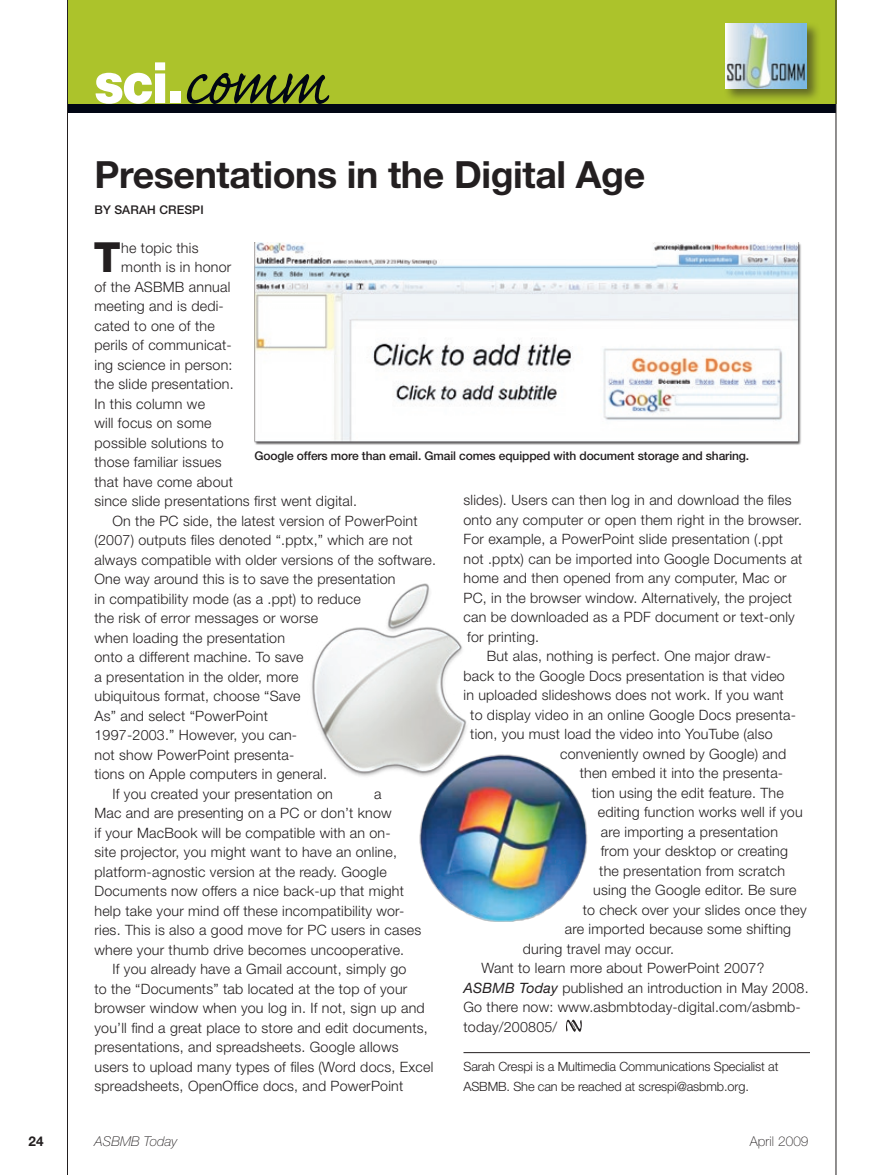
<style>
.page{position:relative;width:891px;height:1175px;background:#fff}
.page>*{position:absolute;margin:0;border:0;box-sizing:border-box;transform-origin:0 0}
.t1{font:900 57px "Helvetica Neue LT Std";color:#fff;scale:.9 1}
.t2{font:800 41.55px "Helvetica Neue LT Std";color:#231f20}
.t3{font:700 37.5px "Helvetica Neue LT Std";letter-spacing:-.01em;color:#231f20}
.t4{font:300 14.25px/19.5px "Helvetica Neue LT Std";letter-spacing:.015em;color:#231f20}
.t5{font:italic 100 13.5px "Helvetica Neue LT Std";letter-spacing:.01em;color:#231f20}
.t6{font:100 13.5px "Helvetica Neue LT Std";letter-spacing:.01em;color:#231f20}
.t7{font:700 13.5px "Helvetica Neue LT Std";color:#231f20}
.t8{font:300 12.75px/19.5px "Helvetica Neue LT Std";letter-spacing:-.01em;color:#231f20}
.t9{font:500 12px "Helvetica Neue LT Std";letter-spacing:-.01em;color:#231f20}
.t10{font:500 12px "Helvetica Neue LT Std";letter-spacing:.01em;color:#231f20}
.s1{font-family:"Caflisch Script Pro";font-weight:400;font-size:82.5px;color:#010614}
.s2{font-weight:400;font-style:italic}
</style>
<div class="page">
<div style="left:68px;top:0;width:768px;height:112px;background:#010614"></div>
<div style="left:67px;top:0;width:769px;height:103px;background:#acc32b"></div>
<div style="left:723px;top:21px;width:98px;height:81px;background:#231f20;opacity:.55"></div>
<img style="left:726px;top:23px;width:81px;height:65px">
<hr style="left:67px;top:0;width:1px;height:1174px;background:#231f20">
<hr style="left:836px;top:0;width:1px;height:1174px;background:#231f20">
<hr style="left:464px;top:1052px;width:346px;height:1px;background:#231f20">
<svg style="left:566px;top:1019px;width:16px;height:13px"></svg>
<img style="left:254px;top:243px;width:547px;height:202px">
<img style="left:311px;top:583px;width:156px;height:193px">
<img style="left:411px;top:746px;width:177px;height:176px">
<h1 class="t1" style="left:94px;top:49px;width:263px">sci.<span class="s1">comm</span></h1>
<h3 class="t3" style="left:94px;top:152px;width:552px">Presentations in the Digital Age</h3>
<p class="t10" style="left:94px;top:202px;width:111px">BY SARAH CRESPI</p>
<h2 class="t2" style="left:94px;top:233px;width:28px">T</h2>
<p class="t4" style="left:121px;top:238px;width:79px">he topic this</p>
<p class="t4" style="left:121px;top:257px;width:112px">month is in honor</p>
<p class="t4" style="left:94px;top:277px;width:137px">of the ASBMB annual</p>
<p class="t4" style="left:94px;top:296px;width:131px">meeting and is dedi-</p>
<p class="t4" style="left:94px;top:316px;width:122px">cated to one of the</p>
<p class="t4" style="left:94px;top:335px;width:139px">perils of communicat-</p>
<p class="t4" style="left:94px;top:355px;width:140px">ing science in person:</p>
<p class="t4" style="left:94px;top:374px;width:141px">the slide presentation.</p>
<p class="t4" style="left:94px;top:394px;width:112px">In this column we</p>
<p class="t4" style="left:94px;top:413px;width:119px">will focus on some</p>
<p class="t4" style="left:94px;top:433px;width:131px">possible solutions to</p>
<p class="t4" style="left:94px;top:452px;width:129px">those familiar issues</p>
<p class="t4" style="left:94px;top:472px;width:140px">that have come about</p>
<p class="t4" style="left:94px;top:491px;width:264px">since slide presentations first went digital.</p>
<p class="t4" style="left:112px;top:511px;width:307px">On the PC side, the latest version of PowerPoint</p>
<p class="t4" style="left:94px;top:530px;width:320px">(2007) outputs files denoted “.pptx,” which are not</p>
<p class="t4" style="left:94px;top:550px;width:343px">always compatible with older versions of the software.</p>
<p class="t4" style="left:94px;top:569px;width:302px">One way around this is to save the presentation</p>
<p class="t4" style="left:94px;top:589px;width:268px">in compatibility mode (as a .ppt) to reduce</p>
<p class="t4" style="left:94px;top:608px;width:225px">the risk of error messages or worse</p>
<p class="t4" style="left:94px;top:627px;width:192px">when loading the presentation</p>
<p class="t4" style="left:94px;top:647px;width:211px">onto a different machine. To save</p>
<p class="t4" style="left:94px;top:666px;width:206px">a presentation in the older, more</p>
<p class="t4" style="left:94px;top:686px;width:208px">ubiquitous format, choose “Save</p>
<p class="t4" style="left:94px;top:705px;width:175px">As” and select “PowerPoint</p>
<p class="t4" style="left:94px;top:725px;width:204px">1997-2003.” However, you can-</p>
<p class="t4" style="left:94px;top:744px;width:201px">not show PowerPoint presenta-</p>
<p class="t4" style="left:94px;top:764px;width:234px">tions on Apple computers in general.</p>
<p class="t4" style="left:112px;top:783px;width:222px">If you created your presentation on</p>
<p class="t9" style="left:254px;top:449px;width:496px">Google offers more than email. Gmail comes equipped with document storage and sharing.</p>
<p class="t4" style="left:464px;top:490px;width:330px">slides). Users can then log in and download the files</p>
<p class="t4" style="left:464px;top:509px;width:340px">onto any computer or open them right in the browser.</p>
<p class="t4" style="left:464px;top:529px;width:321px">For example, a PowerPoint slide presentation (.ppt</p>
<p class="t4" style="left:464px;top:548px;width:341px">not .pptx) can be imported into Google Documents at</p>
<p class="t4" style="left:464px;top:568px;width:325px">home and then opened from any computer, Mac or</p>
<p class="t4" style="left:464px;top:587px;width:330px">PC, in the browser window. Alternatively, the project</p>
<p class="t4" style="left:464px;top:607px;width:333px">can be downloaded as a PDF document or text-only</p>
<p class="t4" style="left:467px;top:626px;width:73px">for printing.</p>
<p class="t4" style="left:487px;top:646px;width:286px">But alas, nothing is perfect. One major draw-</p>
<p class="t4" style="left:463px;top:665px;width:323px">back to the Google Docs presentation is that video</p>
<p class="t4" style="left:463px;top:685px;width:322px">in uploaded slideshows does not work. If you want</p>
<p class="t4" style="left:470px;top:704px;width:327px">to display video in an online Google Docs presenta-</p>
<p class="t4" style="left:470px;top:724px;width:304px">tion, you must load the video into YouTube (also</p>
<p class="t4" style="left:560px;top:743px;width:227px">conveniently owned by Google) and</p>
<p class="t4" style="left:580px;top:763px;width:205px">then embed it into the presenta-</p>
<p class="t4" style="left:592px;top:782px;width:194px">tion using the edit feature. The</p>
<p class="t4" style="left:598px;top:802px;width:207px">editing function works well if you</p>
<p class="t4" style="left:601px;top:821px;width:179px">are importing a presentation</p>
<p class="t4" style="left:601px;top:841px;width:189px">from your desktop or creating</p>
<p class="t4" style="left:599px;top:860px;width:188px">the presentation from scratch</p>
<p class="t4" style="left:593px;top:880px;width:205px">using the Google editor. Be sure</p>
<p class="t4" style="left:583px;top:899px;width:225px">to check over your slides once they</p>
<p class="t4" style="left:565px;top:919px;width:228px">are imported because some shifting</p>
<p class="t4" style="left:523px;top:938px;width:153px">during travel may occur.</p>
<p class="t4" style="left:481px;top:958px;width:284px">Want to learn more about PowerPoint 2007?</p>
<p class="t4" style="left:464px;top:977px;width:347px"><span class="s2">ASBMB Today</span> published an introduction in May 2008.</p>
<p class="t4" style="left:464px;top:997px;width:339px">Go there now: www.asbmbtoday-digital.com/asbmb-</p>
<p class="t4" style="left:464px;top:1016px;width:95px">today/200805/</p>
<p class="t8" style="left:464px;top:1056px;width:316px">Sarah Crespi is a Multimedia Communications Specialist at<br>ASBMB. She can be reached at screspi@asbmb.org.</p>
<p class="t4" style="left:94px;top:783px;width:328px;text-indent:280px">a<br>Mac and are presenting on a PC or don’t know<br>if your MacBook will be compatible with an on-<br>site projector, you might want to have an online, platform-agnostic version at the ready. Google Documents now offers a nice back-up that might help take your mind off these incompatibility wor&shy;ries. This is also a good move for PC users in cases where your thumb drive becomes uncooperative.</p>
<p class="t4" style="left:94px;top:959px;width:340px;text-indent:18px">If you already have a Gmail account, simply go<br>to the “Documents” tab located at the top of your browser window when you log in. If not, sign up and you’ll find a great place to store and edit documents, presentations, and spreadsheets. Google allows users to upload many types of files (Word docs, Excel spreadsheets, OpenOffice docs, and PowerPoint</p>
<p class="t7" style="left:28px;top:1132px;width:17px">24</p>
<p class="t5" style="left:94px;top:1133px;width:84px">ASBMB Today</p>
<p class="t6" style="left:750px;top:1133px;width:60px">April 2009</p>
</div>
